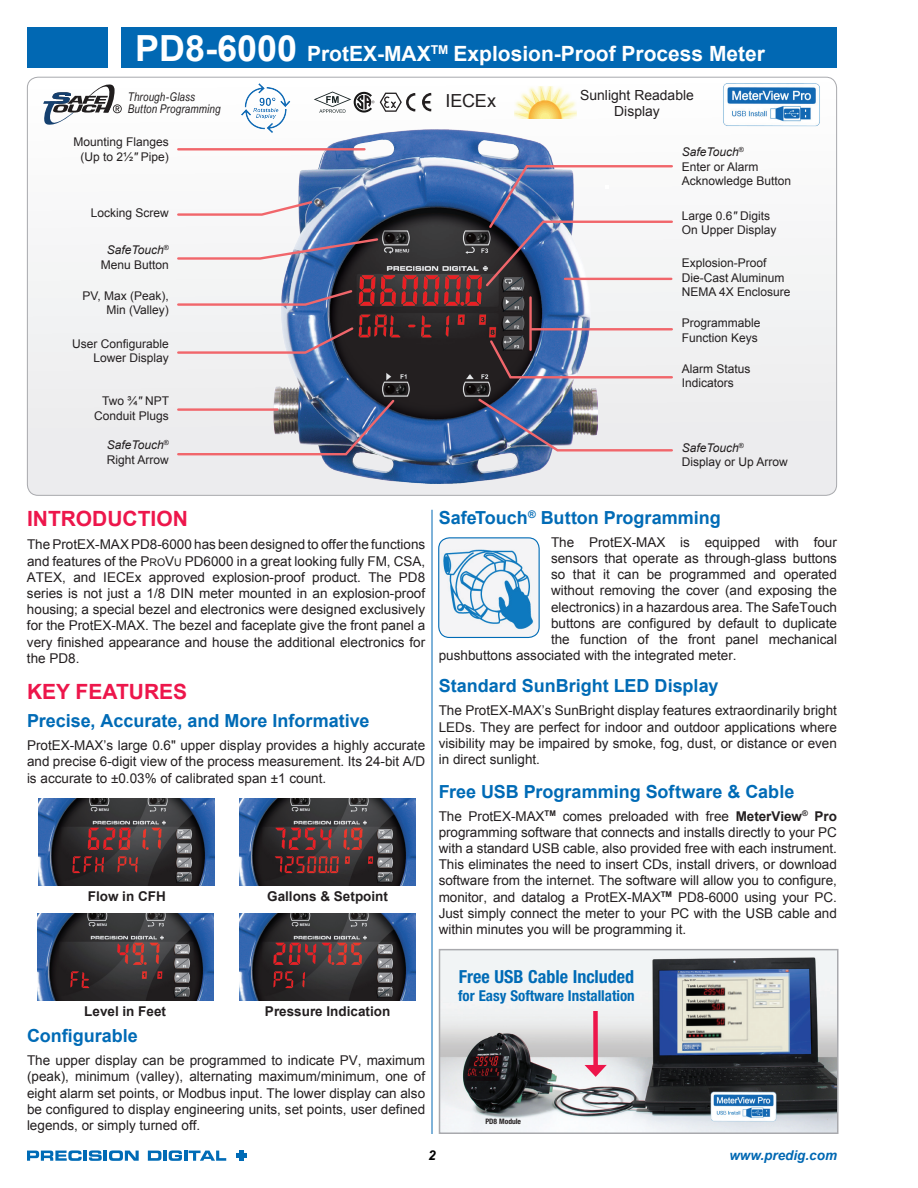
<style>
.page{position:relative;width:918px;height:1188px;background:#fff}
.page>*{position:absolute;margin:0;border:0;box-sizing:border-box;transform-origin:0 0}
.t1{font:700 21px "Arial";color:#fff}
.t2{font:700 21px "Arial";color:#ed164b}
.t3{font:700 18px "Arial";color:#006bb6}
.t4{font:700 condensed 18px "Helvetica Neue LT Std";color:#006bb6}
.t5{font:18px "Arial";color:#231f20}
.t6{font:700 condensed 15px "Helvetica Neue LT Std";color:#006bb6}
.t7{font:13.95px/16.6px "Arial";color:#231f20;text-align:center}
.t8{font:13.5px/16.2px "Arial";color:#231f20;text-align:justify}
.t9{font:700 13.5px "Arial";color:#231f20}
.t10{font:italic 700 13.5px "Arial";color:#0168b3}
.t11{font:italic 700 13.5px "Arial";color:#000}
.t12{font:12px/14.4px "Arial";color:#231f20}
.t13{font:italic 12px/12.6px "Arial Narrow";letter-spacing:.015em;color:#231f20}
.t14{font:700 condensed 7.5px "Helvetica Neue LT Std";color:#231f20}
.s1{font-size:36px}
.s2{font-style:italic}
.s3{font-size:10.5px}
.s4{font-weight:700}
</style>
<div class="page">
<svg style="left:27px;top:77px;width:810px;height:417px"></svg>
<div style="left:122px;top:27px;width:715px;height:41px;background:#0168b3"></div>
<div style="left:27px;top:27px;width:81px;height:41px;background:#0168b3"></div>
<div style="left:236px;top:1153px;width:11px;height:5px;background:#006bb6"></div>
<svg style="left:27px;top:1150px;width:112px;height:11px"></svg>
<svg style="left:148px;top:1150px;width:78px;height:11px"></svg>
<hr style="left:432px;top:510px;width:1px;height:624px;background:#0168b3">
<img style="left:723px;top:82px;width:98px;height:44px">
<img style="left:274px;top:129px;width:324px;height:354px">
<hr style="left:178px;top:148px;width:186px;height:3px;background:#f1666b">
<svg style="left:176px;top:237px;width:204px;height:24px"></svg>
<svg style="left:176px;top:398px;width:221px;height:59px;background:#9aa2b9"></svg>
<img style="left:476px;top:397px;width:198px;height:56px">
<hr style="left:178px;top:408px;width:99px;height:3px;background:#f1666b">
<svg style="left:176px;top:199px;width:138px;height:18px"></svg>
<svg style="left:488px;top:338px;width:186px;height:42px"></svg>
<hr style="left:532px;top:328px;width:140px;height:2px;background:#f1666b">
<hr style="left:529px;top:297px;width:3px;height:53px;background:#f1666b">
<svg style="left:176px;top:325px;width:179px;height:30px"></svg>
<svg style="left:176px;top:288px;width:178px;height:19px"></svg>
<img style="left:39px;top:798px;width:176px;height:88px">
<img style="left:240px;top:798px;width:176px;height:88px">
<img style="left:37px;top:914px;width:176px;height:87px">
<img style="left:240px;top:914px;width:176px;height:87px">
<img style="left:440px;top:539px;width:98px;height:97px">
<div style="left:438px;top:537px;width:102px;height:101px;border:1px solid #006bb6;border-radius:11px"></div>
<svg style="left:484px;top:164px;width:190px;height:125px"></svg>
<img style="left:442px;top:952px;width:393px;height:179px">
<div style="left:439px;top:949px;width:399px;height:185px;border:2px solid #a8a9ad"></div>
<div style="left:593px;top:1011px;width:5px;height:58px;background:#ed164b"></div>
<svg style="left:585px;top:1065px;width:22px;height:12px"></svg>
<img style="left:677px;top:969px;width:113px;height:85px">
<img style="left:711px;top:1092px;width:66px;height:30px">
<img style="left:515px;top:87px;width:61px;height:32px">
<svg style="left:43px;top:82px;width:79px;height:44px"></svg>
<img style="left:239px;top:82px;width:53px;height:53px">
<svg style="left:314px;top:92px;width:60px;height:21px"></svg>
<svg style="left:380px;top:92px;width:54px;height:21px"></svg>
<h1 class="t1" style="left:135px;top:39px;width:632px"><span class="s1">PD8-6000</span> ProtEX-MAX<sup>TM</sup> Explosion-Proof Process Meter</h1>
<p class="t13" style="left:128px;top:90px;width:94px">Through-Glass<br>Button Programming</p>
<h2 class="t5" style="left:446px;top:89px;width:52px">IECEx</h2>
<p class="t12" style="left:74px;top:135px;width:97px;text-align:center">Mounting Flanges (Up to 2½<span class="s2">"</span> Pipe)</p>
<p class="t12" style="left:91px;top:206px;width:80px">Locking Screw</p>
<p class="t12" style="left:101px;top:243px;width:70px;text-align:center"><span class="s2">SafeTouch</span><sup>®<br></sup>Menu Button</p>
<p class="t12" style="left:83px;top:289px;width:88px;text-align:right">PV, Max (Peak),<br>Min (Valley)</p>
<p class="t12" style="left:72px;top:337px;width:98px;text-align:right">User Configurable<br>Lower Display</p>
<p class="t12" style="left:94px;top:394px;width:76px;text-align:right">Two ¾<span class="s2">"</span> NPT<br>Conduit Plugs</p>
<p class="t12" style="left:107px;top:438px;width:64px"><span class="s2">SafeTouch</span><sup>®<br></sup>Right Arrow</p>
<p class="t7" style="left:580px;top:87px;width:115px">Sunlight Readable<br>Display</p>
<p class="t12" style="left:682px;top:145px;width:111px"><span class="s2">SafeTouch</span><sup>®<br></sup>Enter or Alarm<br>Acknowledge Button</p>
<p class="t12" style="left:682px;top:209px;width:96px">Large 0.6<span class="s2">"</span> Digits<br>On Upper Display</p>
<p class="t12" style="left:682px;top:256px;width:110px">Explosion-Proof<br>Die-Cast Aluminum<br>NEMA 4X Enclosure</p>
<p class="t12" style="left:682px;top:316px;width:80px">Programmable<br>Function Keys</p>
<p class="t12" style="left:682px;top:361px;width:70px">Alarm Status<br>Indicators</p>
<p class="t12" style="left:682px;top:440px;width:108px"><span class="s2">SafeTouch</span><sup>®<br></sup>Display or Up Arrow</p>
<h1 class="t2" style="left:27px;top:505px;width:162px">INTRODUCTION</h1>
<p class="t8" style="left:27px;top:537px;width:400px">The ProtEX-MAX PD8-6000 has been designed to offer the functions and features of the P<span class="s3">RO</span>V<span class="s3">U</span> PD6000 in a great looking fully FM, CSA, ATEX, and IECEx approved explosion-proof product. The PD8 series is not just a 1/8 DIN meter mounted in an explosion-proof housing; a special bezel and electronics were designed exclusively for the ProtEX-MAX. The bezel and faceplate give the front panel a very finished appearance and house the additional electronics for the PD8.</p>
<h1 class="t2" style="left:27px;top:677px;width:75px">Key Features</h1>
<h2 class="t3" style="left:27px;top:709px;width:344px">Precise, Accurate, and More Informative</h2>
<p class="t8" style="left:27px;top:737px;width:400px">ProtEX-MAX’s large 0.6" upper display provides a highly accurate and precise 6-digit view of the process measurement. Its 24-bit A/D is accurate to ±0.03% of calibrated span ±1 count.</p>
<p class="t9" style="left:88px;top:887px;width:80px">Flow in CFH</p>
<p class="t9" style="left:267px;top:887px;width:122px">Gallons &amp; Setpoint</p>
<h2 class="t3" style="left:439px;top:506px;width:283px">SafeTouch<sup>®</sup> Button Programming</h2>
<p class="t8" style="left:551px;top:534px;width:287px">The ProtEX-MAX is equipped with four</p>
<p class="t8" style="left:551px;top:550px;width:287px">sensors that operate as through-glass buttons</p>
<p class="t8" style="left:551px;top:567px;width:287px">so that it can be programmed and operated</p>
<p class="t8" style="left:551px;top:583px;width:287px">without removing the cover (and exposing the</p>
<p class="t8" style="left:551px;top:599px;width:287px">electronics) in a hazardous area. The SafeTouch</p>
<p class="t8" style="left:551px;top:615px;width:287px">buttons are configured by default to duplicate</p>
<p class="t8" style="left:551px;top:631px;width:287px">the function of the front panel mechanical</p>
<p class="t8" style="left:439px;top:648px;width:299px">pushbuttons associated with the integrated meter.</p>
<h2 class="t3" style="left:439px;top:674px;width:281px">Standard SunBright LED Display</h2>
<p class="t8" style="left:439px;top:703px;width:400px">The ProtEX-MAX’s SunBright display features extraordinarily bright LEDs. They are perfect for indoor and outdoor applications where visibility may be impaired by smoke, fog, dust, or distance or even in direct sunlight.</p>
<h2 class="t3" style="left:439px;top:779px;width:357px">Free USB Programming Software &amp; Cable</h2>
<p class="t8" style="left:439px;top:808px;width:400px">The ProtEX-MAX<sup>TM</sup> comes preloaded with free <span class="s4">MeterView</span><sup>®</sup> <span class="s4">Pro </span>programming software that connects and installs directly to your PC with a standard USB cable, also provided free with each instrument.<br>This eliminates the need to insert CDs, install drivers, or download software from the internet. The software will allow you to configure, monitor, and datalog a ProtEX-MAX<sup>TM</sup> PD8-6000 using your PC.<br>Just simply connect the meter to your PC with the USB cable and within minutes you will be programming it.</p>
<p class="t9" style="left:84px;top:1002px;width:83px">Level in Feet</p>
<p class="t9" style="left:265px;top:1002px;width:127px">Pressure Indication</p>
<h2 class="t3" style="left:27px;top:1024px;width:112px">Configurable</h2>
<p class="t8" style="left:27px;top:1053px;width:400px">The upper display can be programmed to indicate PV, maximum (peak), minimum (valley), alternating maximum/minimum, one of eight alarm set points, or Modbus input. The lower display can also be configured to display engineering units, set points, user defined legends, or simply turned off.</p>
<h2 class="t4" style="left:459px;top:966px;width:177px">Free USB Cable Included</h2>
<p class="t6" style="left:458px;top:986px;width:178px">for Easy Software Installation</p>
<p class="t14" style="left:485px;top:1117px;width:37px">PD8 Module</p>
<p class="t11" style="left:428px;top:1146px;width:9px">2</p>
<p class="t10" style="left:729px;top:1147px;width:109px">www.predig.com</p>
</div>
